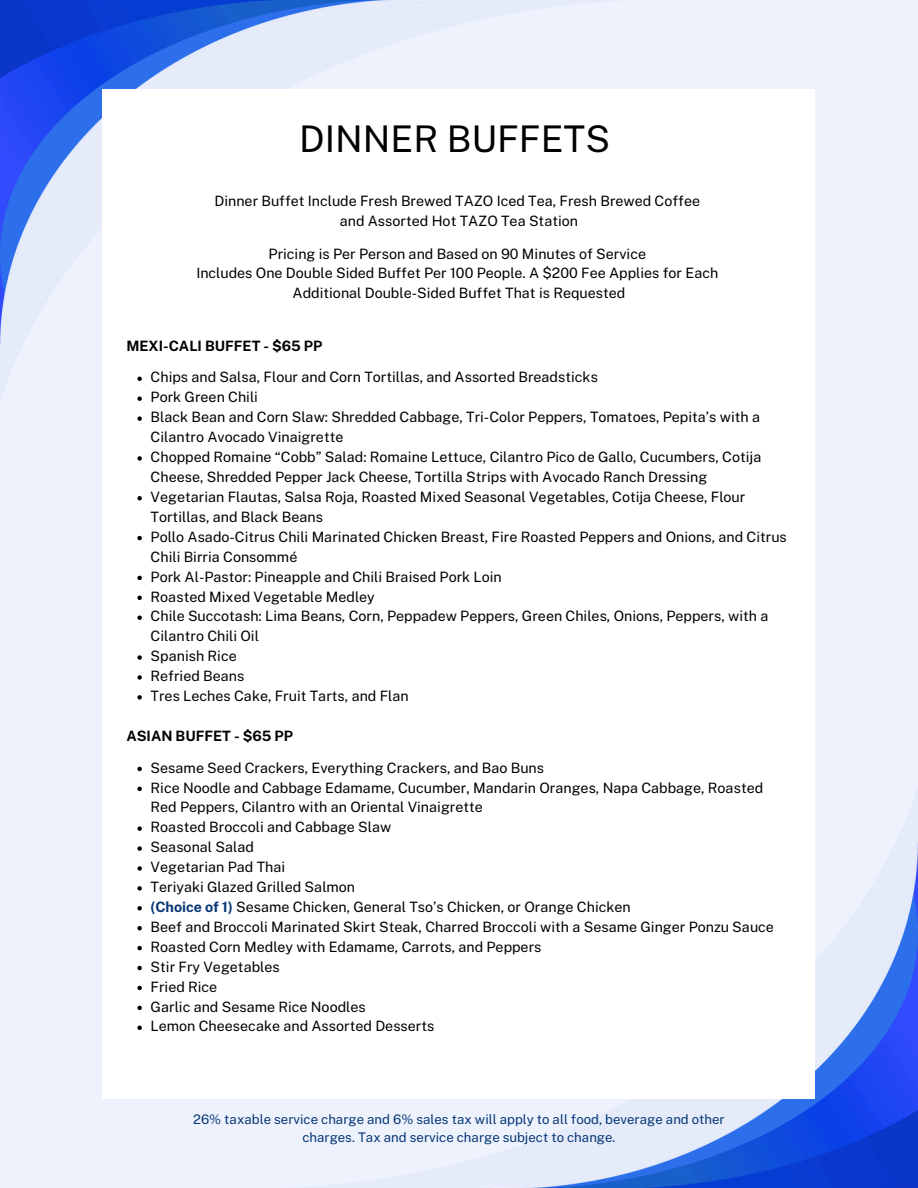
<style>
.page{position:relative;width:918px;height:1188px;background:#eef2fd}
.page>*{position:absolute;margin:0;border:0;box-sizing:border-box;transform-origin:0 0}
.t1{font:36.75px "Public Sans";color:#000}
.t2{font:14.25px/20px "Public Sans";color:#000}
.t3{font:700 14.25px "Public Sans";color:#000}
.t4{font:13.2px/17.5px "Public Sans";color:#053675;text-align:center}
.s1{font-weight:700;color:#053675}
</style>
<div class="page">
<img style="left:304px;top:793px;width:614px;height:395px">
<img style="left:0;top:0;width:614px;height:402px">
<div style="left:103px;top:89px;width:712px;height:1010px;background:#fff"></div>
<svg style="left:137px;top:377px;width:5px;height:4px"></svg>
<svg style="left:137px;top:396px;width:5px;height:5px"></svg>
<svg style="left:137px;top:416px;width:5px;height:5px"></svg>
<svg style="left:137px;top:456px;width:5px;height:5px"></svg>
<svg style="left:137px;top:496px;width:5px;height:4px"></svg>
<svg style="left:137px;top:536px;width:5px;height:4px"></svg>
<svg style="left:137px;top:576px;width:5px;height:4px"></svg>
<svg style="left:137px;top:596px;width:5px;height:4px"></svg>
<svg style="left:137px;top:616px;width:5px;height:4px"></svg>
<svg style="left:137px;top:655px;width:5px;height:5px"></svg>
<svg style="left:137px;top:675px;width:5px;height:5px"></svg>
<svg style="left:137px;top:695px;width:5px;height:5px"></svg>
<svg style="left:137px;top:767px;width:5px;height:4px"></svg>
<svg style="left:137px;top:787px;width:5px;height:4px"></svg>
<svg style="left:137px;top:826px;width:5px;height:5px"></svg>
<svg style="left:137px;top:846px;width:5px;height:5px"></svg>
<svg style="left:137px;top:866px;width:5px;height:5px"></svg>
<svg style="left:137px;top:886px;width:5px;height:5px"></svg>
<svg style="left:137px;top:906px;width:5px;height:5px"></svg>
<svg style="left:137px;top:926px;width:5px;height:4px"></svg>
<svg style="left:137px;top:946px;width:5px;height:4px"></svg>
<svg style="left:137px;top:966px;width:5px;height:4px"></svg>
<svg style="left:137px;top:986px;width:5px;height:4px"></svg>
<svg style="left:137px;top:1006px;width:5px;height:4px"></svg>
<svg style="left:137px;top:1026px;width:5px;height:4px"></svg>
<p class="t1" style="left:299px;top:117px;width:312px">DINNER BUFFETS</p>
<h1 class="t2" style="left:215px;top:191px;width:487px">Dinner Buffet Include Fresh Brewed TAZO Iced Tea, Fresh Brewed Coffee</h1>
<p class="t2" style="left:340px;top:211px;width:240px">and Assorted Hot TAZO Tea Station</p>
<p class="t2" style="left:269px;top:243px;width:379px">Pricing is Per Person and Based on 90 Minutes of Service</p>
<p class="t2" style="left:196px;top:263px;width:523px">Includes One Double Sided Buffet Per 100 People. A $200 Fee Applies for Each</p>
<p class="t2" style="left:293px;top:283px;width:334px">Additional Double-Sided Buffet That is Requested</p>
<p class="t3" style="left:126px;top:337px;width:198px">MEXI-CALI BUFFET - $65 PP</p>
<h2 class="t2" style="left:151px;top:367px;width:449px">Chips and Salsa, Flour and Corn Tortillas, and Assorted Breadsticks</h2>
<p class="t2" style="left:151px;top:387px;width:109px">Pork Green Chili</p>
<p class="t2" style="left:151px;top:407px;width:611px">Black Bean and Corn Slaw: Shredded Cabbage, Tri-Color Peppers, Tomatoes, Pepita’s with a<br>Cilantro Avocado Vinaigrette</p>
<p class="t2" style="left:151px;top:447px;width:612px">Chopped Romaine “Cobb” Salad: Romaine Lettuce, Cilantro Pico de Gallo, Cucumbers, Cotija<br>Cheese, Shredded Pepper Jack Cheese, Tortilla Strips with Avocado Ranch Dressing</p>
<p class="t2" style="left:151px;top:487px;width:596px">Vegetarian Flautas, Salsa Roja, Roasted Mixed Seasonal Vegetables, Cotija Cheese, Flour<br>Tortillas, and Black Beans</p>
<p class="t2" style="left:151px;top:527px;width:638px">Pollo Asado-Citrus Chili Marinated Chicken Breast, Fire Roasted Peppers and Onions, and Citrus<br>Chili Birria Consommé</p>
<p class="t2" style="left:151px;top:566px;width:353px">Pork Al-Pastor: Pineapple and Chili Braised Pork Loin</p>
<p class="t2" style="left:151px;top:586px;width:226px">Roasted Mixed Vegetable Medley</p>
<p class="t2" style="left:151px;top:606px;width:619px">Chile Succotash: Lima Beans, Corn, Peppadew Peppers, Green Chiles, Onions, Peppers, with a<br>Cilantro Chili Oil</p>
<p class="t2" style="left:151px;top:646px;width:88px">Spanish Rice</p>
<p class="t2" style="left:151px;top:666px;width:95px">Refried Beans</p>
<p class="t2" style="left:151px;top:686px;width:260px">Tres Leches Cake, Fruit Tarts, and Flan</p>
<p class="t3" style="left:126px;top:727px;width:168px">ASIAN BUFFET - $65 PP</p>
<h2 class="t2" style="left:151px;top:757px;width:395px">Sesame Seed Crackers, Everything Crackers, and Bao Buns</h2>
<p class="t2" style="left:151px;top:777px;width:614px">Rice Noodle and Cabbage Edamame, Cucumber, Mandarin Oranges, Napa Cabbage, Roasted<br>Red Peppers, Cilantro with an Oriental Vinaigrette</p>
<p class="t2" style="left:151px;top:817px;width:242px">Roasted Broccoli and Cabbage Slaw</p>
<p class="t2" style="left:151px;top:837px;width:105px">Seasonal Salad</p>
<p class="t2" style="left:151px;top:857px;width:136px">Vegetarian Pad Thai</p>
<p class="t2" style="left:151px;top:877px;width:206px">Teriyaki Glazed Grilled Salmon</p>
<p class="t2" style="left:151px;top:897px;width:482px"><span class="s1">(Choice of 1)</span> Sesame Chicken, General Tso’s Chicken, or Orange Chicken</p>
<p class="t2" style="left:151px;top:917px;width:625px">Beef and Broccoli Marinated Skirt Steak, Charred Broccoli with a Sesame Ginger Ponzu Sauce</p>
<p class="t2" style="left:151px;top:937px;width:392px">Roasted Corn Medley with Edamame, Carrots, and Peppers</p>
<p class="t2" style="left:151px;top:957px;width:131px">Stir Fry Vegetables</p>
<p class="t2" style="left:151px;top:977px;width:68px">Fried Rice</p>
<p class="t2" style="left:151px;top:996px;width:217px">Garlic and Sesame Rice Noodles</p>
<p class="t2" style="left:151px;top:1016px;width:285px">Lemon Cheesecake and Assorted Desserts</p>
<p class="t4" style="left:193px;top:1111px;width:533px">26% taxable service charge and 6% sales tax will apply to all food, beverage and other charges. Tax and service charge subject to change.</p>
</div>
